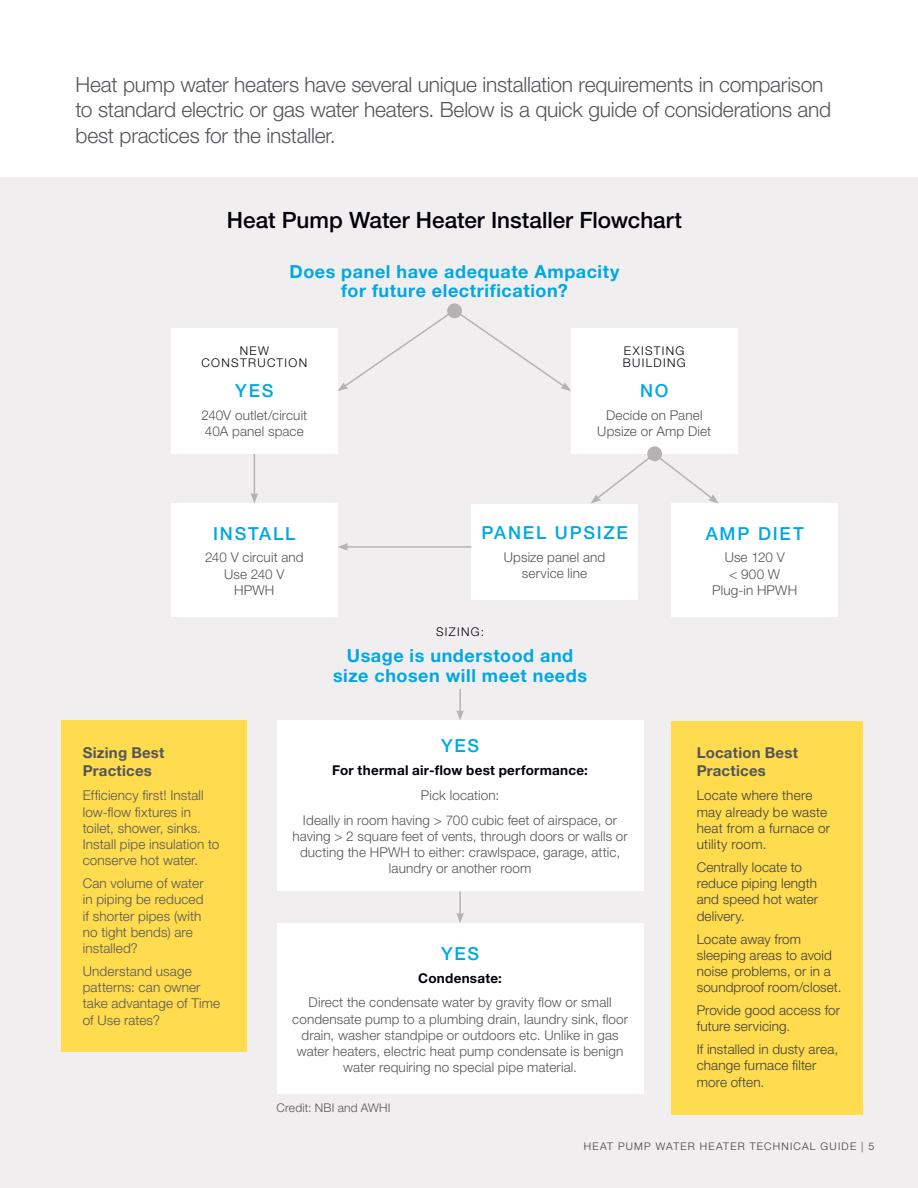
<style>
.page{position:relative;width:918px;height:1188px;background:#fff}
.page>*{position:absolute;margin:0;border:0;box-sizing:border-box;transform-origin:0 0}
.head_2{font:500 22.5px "Helvetica Neue LT";color:#00000b}
.intro_text{font:300 21px/25.2px "Helvetica Neue LT";letter-spacing:-.015em;color:#54555a}
.head_5{font:700 18px/19.5px "Helvetica Neue LT";letter-spacing:.03em;color:#00a8e2;text-align:center}
.head_6{font:500 18px "Helvetica Neue LT";letter-spacing:.1em;color:#00a8e2}
.body{font:700 15px/18px "Helvetica Neue LT";letter-spacing:.015em;color:#54555a}
.body-2{font:300 13.5px/16.2px "Helvetica Neue LT";letter-spacing:.01em;color:#54555a;text-align:center}
.t1{font:300 13.5px/16.2px "Helvetica Neue LT";letter-spacing:.01em;color:#3e3e3f}
.body-3{font:700 13.5px "Helvetica Neue LT";letter-spacing:.02em;color:#00000b}
.head_6-2{font:300 12px/12px "Helvetica Neue LT";letter-spacing:.115em;color:#00000b}
.caption_reverse{font:300 12px "Helvetica Neue LT";letter-spacing:.015em;color:#54555a}
.body-4{font:300 12px "Helvetica Neue LT";letter-spacing:.11em;color:#00000b}
.t2{font:300 10.5px "Helvetica Neue LT";letter-spacing:.115em;color:#3e3e3f}
</style>
<div class="page">
<div style="left:0;top:178px;width:918px;height:1010px;background:#f1eeef"></div>
<div style="left:672px;top:721px;width:191px;height:393px;background:#ffdc4e"></div>
<div style="left:61px;top:721px;width:186px;height:331px;background:#ffdc4e"></div>
<div style="left:277px;top:721px;width:366px;height:170px;background:#fff"></div>
<div style="left:277px;top:924px;width:366px;height:170px;background:#fff"></div>
<hr style="left:459px;top:689px;width:2px;height:23px;background:#b4b2b2">
<svg style="left:456px;top:710px;width:8px;height:11px"></svg>
<hr style="left:459px;top:892px;width:2px;height:23px;background:#b4b2b2">
<svg style="left:456px;top:913px;width:8px;height:10px"></svg>
<div style="left:672px;top:504px;width:166px;height:113px;background:#fff"></div>
<div style="left:571px;top:328px;width:166px;height:126px;background:#fff"></div>
<div style="left:171px;top:328px;width:167px;height:126px;background:#fff"></div>
<div style="left:171px;top:504px;width:167px;height:113px;background:#fff"></div>
<div style="left:471px;top:504px;width:167px;height:96px;background:#fff"></div>
<svg style="left:338px;top:313px;width:233px;height:78px"></svg>
<svg style="left:591px;top:456px;width:127px;height:48px"></svg>
<hr style="left:346px;top:546px;width:125px;height:2px;background:#b4b2b2">
<svg style="left:338px;top:543px;width:10px;height:8px"></svg>
<hr style="left:254px;top:454px;width:1px;height:41px;background:#b4b2b2">
<svg style="left:251px;top:493px;width:7px;height:11px"></svg>
<div style="left:447px;top:303px;width:15px;height:15px;background:#b4b2b2;border-radius:50%"></div>
<div style="left:647px;top:446px;width:15px;height:15px;background:#b4b2b2;border-radius:50%"></div>
<p class="intro_text" style="left:76px;top:72px;width:757px">Heat pump water heaters have several unique installation requirements in comparison to standard electric or gas water heaters. Below is a quick guide of considerations and best practices for the installer.</p>
<p class="head_2" style="left:227px;top:206px;width:457px">Heat Pump Water Heater Installer Flowchart</p>
<p class="head_5" style="left:290px;top:261px;width:332px">Does panel have adequate Ampacity for future electrification?</p>
<p class="head_6-2" style="left:201px;top:345px;width:107px;text-align:center">NEW<br>CONSTRUCTION</p>
<p class="head_6" style="left:235px;top:380px;width:40px">YES</p>
<p class="body-2" style="left:201px;top:407px;width:107px;text-align:left">240V outlet/circuit<br>40A panel space</p>
<p class="head_6-2" style="left:623px;top:345px;width:65px">EXISTING<br>BUILDING</p>
<p class="head_6" style="left:640px;top:380px;width:30px">NO</p>
<p class="body-2" style="left:597px;top:407px;width:115px">Decide on Panel<br>Upsize or Amp Diet</p>
<p class="head_6" style="left:213px;top:522px;width:84px">INSTALL</p>
<p class="body-2" style="left:205px;top:549px;width:100px">240 V circuit and<br>Use 240 V<br>HPWH</p>
<p class="head_6" style="left:481px;top:522px;width:148px">PANEL UPSIZE</p>
<p class="body-2" style="left:504px;top:549px;width:103px">Upsize panel and service line</p>
<p class="body-4" style="left:436px;top:625px;width:50px">SIZING:</p>
<p class="head_5" style="left:333px;top:646px;width:256px">Usage is understood and size chosen will meet needs</p>
<p class="head_6" style="left:706px;top:522px;width:99px">AMP DIET</p>
<p class="body-2" style="left:712px;top:549px;width:86px">Use 120 V<br>&lt; 900 W<br>Plug-in HPWH</p>
<p class="body" style="left:83px;top:743px;width:83px">Sizing Best<br>Practices</p>
<p class="body-2" style="left:83px;top:787px;width:138px;text-align:left">Efficiency first! Install low-flow fixtures in toilet, shower, sinks.<br>Install pipe insulation to conserve hot water.</p>
<p class="body-2" style="left:83px;top:875px;width:122px;text-align:left">Can volume of water in piping be reduced if shorter pipes (with no tight bends) are installed?</p>
<p class="body-2" style="left:83px;top:963px;width:139px;text-align:left">Understand usage patterns: can owner take advantage of Time of Use rates?</p>
<p class="head_6" style="left:441px;top:735px;width:40px">YES</p>
<p class="body-3" style="left:332px;top:762px;width:257px">For thermal air-flow best performance:</p>
<p class="body-2" style="left:421px;top:787px;width:80px">Pick location:</p>
<p class="body-2" style="left:292px;top:811px;width:337px">Ideally in room having &gt; 700 cubic feet of airspace, or having &gt; 2 square feet of vents, through doors or walls or ducting the HPWH to either: crawlspace, garage, attic, laundry or another room</p>
<p class="head_6" style="left:441px;top:942px;width:40px">YES</p>
<p class="body-3" style="left:418px;top:969px;width:85px">Condensate:</p>
<p class="body-2" style="left:292px;top:994px;width:337px">Direct the condensate water by gravity flow or small condensate pump to a plumbing drain, laundry sink, floor drain, washer standpipe or outdoors etc. Unlike in gas water heaters, electric heat pump condensate is benign water requiring no special pipe material.</p>
<p class="caption_reverse" style="left:276px;top:1101px;width:116px">Credit: NBI and AWHI</p>
<p class="body" style="left:697px;top:743px;width:103px">Location Best<br>Practices</p>
<p class="t1" style="left:697px;top:787px;width:135px">Locate where there may already be waste heat from a furnace or utility room.</p>
<p class="t1" style="left:697px;top:859px;width:123px">Centrally locate to reduce piping length and speed hot water delivery.</p>
<p class="t1" style="left:697px;top:930px;width:146px">Locate away from sleeping areas to avoid noise problems, or in a soundproof room/closet.</p>
<p class="t1" style="left:697px;top:1002px;width:145px">Provide good access for future servicing.</p>
<p class="t1" style="left:697px;top:1041px;width:143px">If installed in dusty area, change furnace filter more often.</p>
<p class="t2" style="left:584px;top:1140px;width:292px">HEAT PUMP WATER HEATER TECHNICAL GUIDE | 5</p>
</div>
